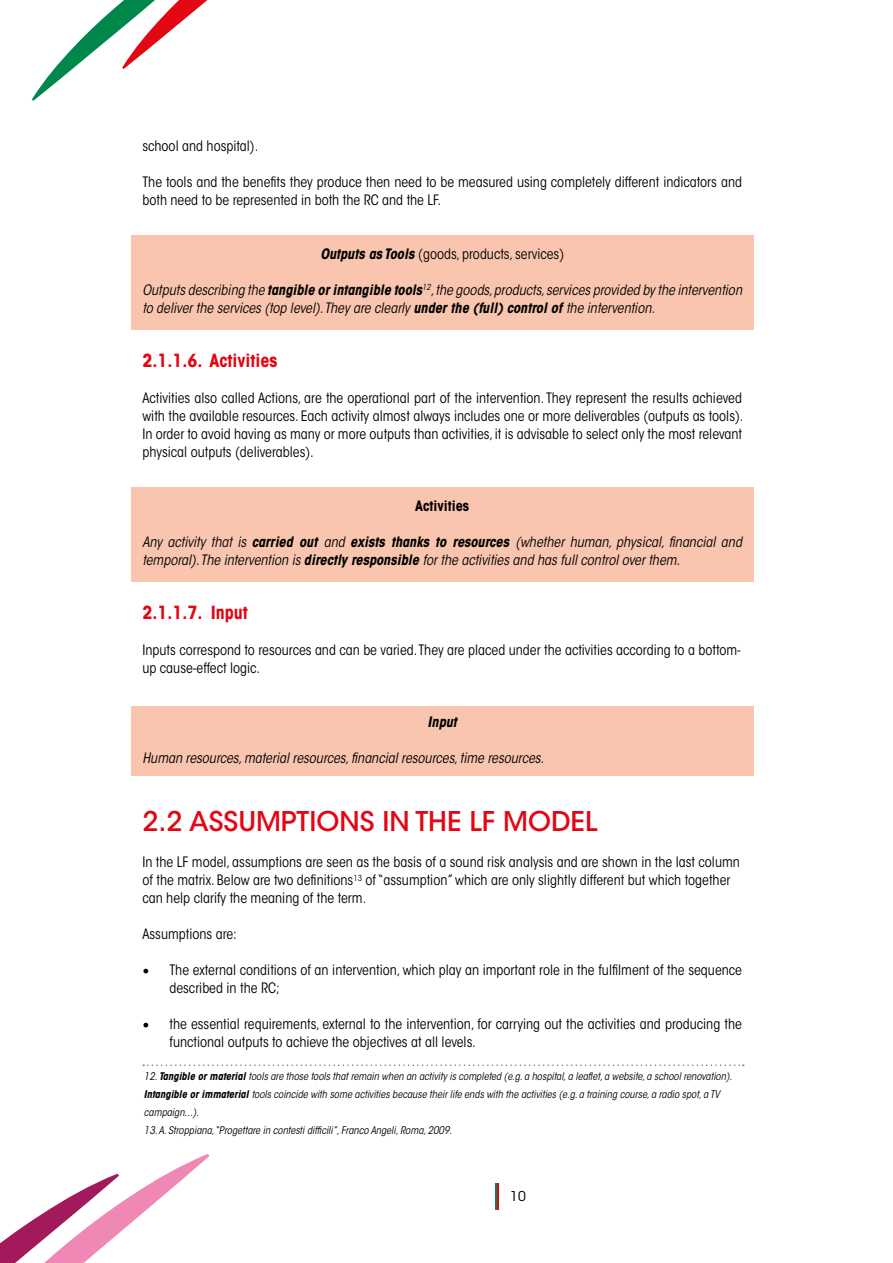
<style>
.page{position:relative;width:893px;height:1263px;background:#fff}
.page>*{position:absolute;margin:0;border:0;box-sizing:border-box;transform-origin:0 0}
.t1{font:500 27px "ITC Avant Garde Std";color:#e30613}
.t2{font:700 condensed 18px "ITC Avant Garde Std";color:#e30613}
.t3{font:condensed 14.25px/18px "ITC Avant Garde Std";color:#000}
.t4{font:italic condensed 14.25px/18px "ITC Avant Garde Std";color:#000}
.t5{font:700 condensed 14.25px "ITC Avant Garde Std";color:#000}
.t6{font:italic 700 condensed 14.25px "ITC Avant Garde Std";color:#000}
.t7{font:13.5px "ITC Avant Garde Std";color:#000}
.t8{font:italic condensed 10.5px/18px "ITC Avant Garde Std";color:#000}
.s1{font-weight:700;font-style:italic}
.s2{font-weight:700}
.s3{font-family:"Minion Pro";font-stretch:normal;font-size:18px}
</style>
<div class="page">
<svg style="left:32px;top:0;width:176px;height:101px"></svg>
<hr style="left:495px;top:1183px;width:4px;height:26px;background:#e30613">
<hr style="left:495px;top:1183px;width:2px;height:26px;background:#00874b">
<svg style="left:0;top:1154px;width:210px;height:109px"></svg>
<div style="left:131px;top:235px;width:622px;height:94px;background:#f9c5af"></div>
<div style="left:131px;top:487px;width:622px;height:94px;background:#f9c5af"></div>
<div style="left:131px;top:706px;width:622px;height:69px;background:#f9c5af"></div>
<svg style="left:143px;top:1064px;width:601px;height:2px"></svg>
<p class="t3" style="left:142px;top:137px;width:117px">school and hospital).</p>
<p class="t3" style="left:142px;top:173px;width:601px">The tools and the benefits they produce then need to be measured using completely different indicators and both need to be represented in both the RC and the LF.</p>
<p class="t3" style="left:320px;top:245px;width:245px"><span class="s1">Outputs as Tools</span> (goods, products, services)</p>
<p class="t4" style="left:142px;top:281px;width:601px">Outputs describing the <span class="s2">tangible or intangible tools</span><sup>12</sup>, the goods, products, services provided by the intervention to deliver the services (top level). They are clearly <span class="s2">under the (full) control of</span> the intervention.</p>
<p class="t2" style="left:142px;top:349px;width:136px">2.1.1.6. Activities</p>
<p class="t3" style="left:142px;top:389px;width:602px;text-align:justify">Activities also called Actions, are the operational part of the intervention. They represent the results achieved with the available resources. Each activity almost always includes one or more deliverables (outputs as tools).<br>In order to avoid having as many or more outputs than activities, it is advisable to select only the most relevant physical outputs (deliverables).</p>
<p class="t5" style="left:415px;top:497px;width:55px">Activities</p>
<p class="t4" style="left:142px;top:533px;width:601px">Any activity that is <span class="s2">carried out</span> and <span class="s2">exists thanks to resources</span> (whether human, physical, financial and temporal). The intervention is <span class="s2">directly responsible</span> for the activities and has full control over them.</p>
<p class="t2" style="left:142px;top:601px;width:107px">2.1.1.7. Input</p>
<p class="t3" style="left:142px;top:641px;width:600px">Inputs correspond to resources and can be varied. They are placed under the activities according to a bottom&shy;up cause-effect logic.</p>
<p class="t6" style="left:428px;top:713px;width:31px">Input</p>
<p class="t4" style="left:142px;top:749px;width:403px">Human resources, material resources, financial resources, time resources.</p>
<h1 class="t1" style="left:142px;top:805px;width:457px">2.2 ASSUMPTIONS IN THE LF MODEL</h1>
<p class="t3" style="left:142px;top:853px;width:599px">In the LF model, assumptions are seen as the basis of a sound risk analysis and are shown in the last column of the matrix. Below are two definitions<sup>13</sup> of “assumption” which are only slightly different but which together can help clarify the meaning of the term.</p>
<p class="t3" style="left:142px;top:925px;width:96px">Assumptions are:</p>
<p class="t3" style="left:169px;top:961px;width:574px;text-indent:-27px"><span class="s3">•</span> The external conditions of an intervention, which play an important role in the fulfilment of the sequence described in the RC;</p>
<p class="t3" style="left:169px;top:1015px;width:574px;text-indent:-27px"><span class="s3">•</span> the essential requirements, external to the intervention, for carrying out the activities and producing the functional outputs to achieve the objectives at all levels.</p>
<p class="t8" style="left:144px;top:1067px;width:590px">12. <span class="s2">Tangible or material</span> tools are those tools that remain when an activity is completed (e.g. a hospital, a leaflet, a website, a school renovation).<br><span class="s2">Intangible or immaterial</span> tools coincide with some activities because their life ends with the activities (e.g. a training course, a radio spot, a TV campaign...).</p>
<p class="t8" style="left:144px;top:1121px;width:310px">13. A. Stroppiana,“Progettare in contesti difficili”, Franco Angeli, Roma, 2009.</p>
<p class="t7" style="left:510px;top:1188px;width:17px">10</p>
</div>
